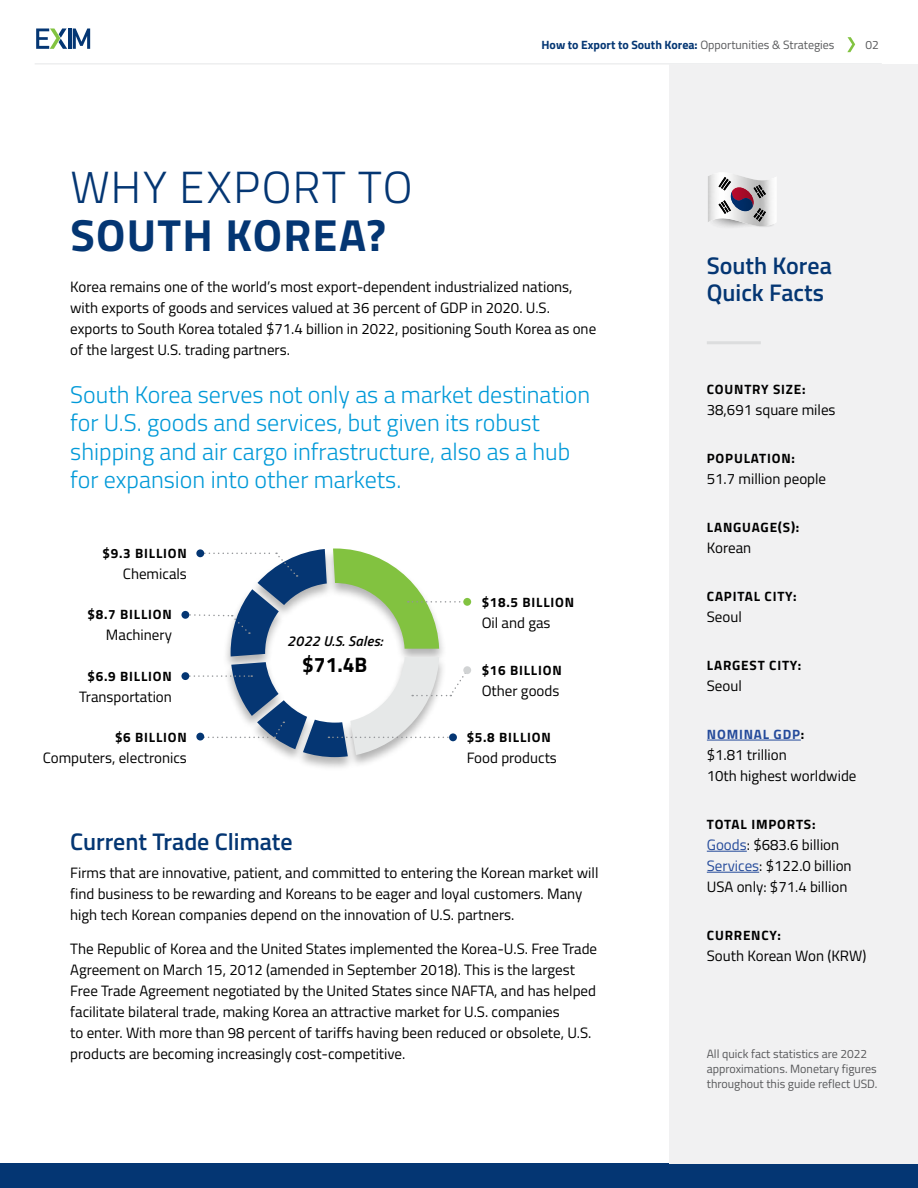
<style>
.page{position:relative;width:918px;height:1188px;background:#fff}
.page>*{position:absolute;margin:0;border:0;box-sizing:border-box;transform-origin:0 0}
.t1{font:300 45px/48px "Titillium Web";letter-spacing:.035em;color:#043673}
.p__Callout_In-Text{font:300 24px/28.5px "Titillium Web";color:#0099d8}
.t2{font:600 24px/27px "Titillium Web";color:#043673}
.t3{font:700 21px "Titillium Web";color:#000}
.t4{font:15px/21px "Titillium Web";color:#000}
.t5{font:italic 600 14.25px "Titillium Web";letter-spacing:.02em;color:#000}
.t6{font:700 13.5px "Titillium Web";letter-spacing:.06em;color:#000}
.t7{font:700 13.5px "Titillium Web";letter-spacing:.06em;color:#254b9b}
.Running_Head{font:12px/15px "Titillium Web";color:#58595b}
.t8{font:700 12px "Titillium Web";color:#043673}
.s1{font-weight:400;color:#58595b}
.s2{font-weight:700}
.s3{color:#000}
.s4{color:#254b9b}
</style>
<div class="page">
<svg style="left:847px;top:37px;width:8px;height:15px"></svg>
<hr style="left:35px;top:63px;width:847px;height:2px;background:#e6e7e8">
<hr style="left:68px;top:28px;width:3px;height:21px;background:#043673">
<svg style="left:73px;top:28px;width:17px;height:21px"></svg>
<svg style="left:36px;top:28px;width:31px;height:21px"></svg>
<div style="left:0;top:1163px;width:918px;height:25px;background:#043673"></div>
<div style="left:223px;top:547px;width:224px;height:224px;background:#000;opacity:.3"></div>
<div style="left:670px;top:64px;width:248px;height:1099px;background:#f1f1f2"></div>
<hr style="left:707px;top:740px;width:94px;height:1px;background:#254b9b">
<hr style="left:707px;top:851px;width:40px;height:1px;background:#254b9b">
<hr style="left:707px;top:872px;width:52px;height:1px;background:#254b9b">
<hr style="left:707px;top:341px;width:54px;height:3px;background:#dcddde">
<svg style="left:185px;top:548px;width:283px;height:209px"></svg>
<div style="left:181px;top:611px;width:8px;height:8px;background:#043673;border-radius:50%"></div>
<div style="left:196px;top:549px;width:8px;height:8px;background:#043673;border-radius:50%"></div>
<div style="left:196px;top:733px;width:8px;height:8px;background:#043673;border-radius:50%"></div>
<div style="left:181px;top:672px;width:8px;height:8px;background:#043673;border-radius:50%"></div>
<div style="left:449px;top:733px;width:8px;height:8px;background:#043673;border-radius:50%"></div>
<div style="left:463px;top:666px;width:8px;height:8px;background:#d1d3d4;border-radius:50%"></div>
<div style="left:463px;top:598px;width:8px;height:8px;background:#82c341;border-radius:50%"></div>
<svg style="left:708px;top:172px;width:68px;height:55px"></svg>
<p class="t8" style="left:542px;top:36px;width:294px">How to Export to South Korea: <span class="s1">Opportunities &amp; Strategies</span></p>
<p class="Running_Head" style="left:866px;top:37px;width:15px">02</p>
<h2 class="t1" style="left:70px;top:161px;width:344px">WHY EXPORT TO<br><span class="s2">SOUTH KOREA?</span></h2>
<p class="t4" style="left:70px;top:276px;width:528px">Korea remains one of the world’s most export-dependent industrialized nations, with exports of goods and services valued at 36 percent of GDP in 2020. U.S. exports to South Korea totaled $71.4 billion in 2022, positioning South Korea as one of the largest U.S. trading partners.</p>
<p class="p__Callout_In-Text" style="left:70px;top:379px;width:522px">South Korea serves not only as a market destination for U.S. goods and services, but given its robust shipping and air cargo infrastructure, also as a hub for expansion into other markets.</p>
<h4 class="t6" style="left:103px;top:543px;width:86px">$9.3 BILLION</h4>
<p class="t4" style="left:123px;top:562px;width:66px">Chemicals</p>
<h4 class="t6" style="left:88px;top:604px;width:86px">$8.7 BILLION</h4>
<p class="t4" style="left:106px;top:624px;width:68px">Machinery</p>
<h4 class="t6" style="left:88px;top:666px;width:86px">$6.9 BILLION</h4>
<p class="t4" style="left:79px;top:685px;width:94px">Transportation</p>
<h4 class="t6" style="left:115px;top:727px;width:73px">$6 BILLION</h4>
<p class="t4" style="left:43px;top:746px;width:146px">Computers, electronics</p>
<h3 class="t5" style="left:287px;top:630px;width:97px">2022 U.S. Sales:</h3>
<h3 class="t3" style="left:302px;top:649px;width:67px">$71.4B</h3>
<h4 class="t6" style="left:482px;top:592px;width:94px">$18.5 BILLION</h4>
<p class="t4" style="left:482px;top:612px;width:70px">Oil and gas</p>
<h4 class="t6" style="left:482px;top:660px;width:82px">$16 BILLION</h4>
<p class="t4" style="left:482px;top:679px;width:79px">Other goods</p>
<h4 class="t6" style="left:467px;top:727px;width:86px">$5.8 BILLION</h4>
<p class="t4" style="left:467px;top:746px;width:92px">Food products</p>
<h3 class="t2" style="left:70px;top:827px;width:224px">Current Trade Climate</h3>
<p class="t4" style="left:70px;top:861px;width:530px">Firms that are innovative, patient, and committed to entering the Korean market will find business to be rewarding and Koreans to be eager and loyal customers. Many high tech Korean companies depend on the innovation of U.S. partners.</p>
<p class="t4" style="left:70px;top:938px;width:529px">The Republic of Korea and the United States implemented the Korea-U.S. Free Trade Agreement on March 15, 2012 (amended in September 2018). This is the largest Free Trade Agreement negotiated by the United States since NAFTA, and has helped facilitate bilateral trade, making Korea an attractive market for U.S. companies<br>to enter. With more than 98 percent of tariffs having been reduced or obsolete, U.S. products are becoming increasingly cost-competitive.</p>
<h3 class="t2" style="left:707px;top:251px;width:127px">South Korea<br>Quick Facts</h3>
<h4 class="t6" style="left:707px;top:379px;width:100px">COUNTRY SIZE:</h4>
<p class="t4" style="left:707px;top:398px;width:130px">38,691 square miles</p>
<h4 class="t6" style="left:707px;top:448px;width:90px">POPULATION:</h4>
<p class="t4" style="left:707px;top:467px;width:121px">51.7 million people</p>
<h4 class="t6" style="left:707px;top:517px;width:94px">LANGUAGE(S):</h4>
<p class="t4" style="left:707px;top:536px;width:46px">Korean</p>
<h4 class="t6" style="left:707px;top:586px;width:91px">CAPITAL CITY:</h4>
<p class="t4" style="left:707px;top:605px;width:37px">Seoul</p>
<h4 class="t6" style="left:707px;top:655px;width:96px">LARGEST CITY:</h4>
<p class="t4" style="left:707px;top:674px;width:37px">Seoul</p>
<h4 class="t7" style="left:707px;top:724px;width:99px">NOMINAL GDP<span class="s3">:</span></h4>
<p class="t4" style="left:707px;top:743px;width:151px">$1.81 trillion<br>10th highest worldwide</p>
<h4 class="t6" style="left:707px;top:814px;width:110px">TOTAL IMPORTS:</h4>
<p class="t4" style="left:707px;top:833px;width:146px"><span class="s4">Goods</span>: $683.6 billion<br><span class="s4">Services</span>: $122.0 billion<br>USA only: $71.4 billion</p>
<h4 class="t6" style="left:707px;top:925px;width:75px">CURRENCY:</h4>
<p class="t4" style="left:707px;top:944px;width:161px">South Korean Won (KRW)</p>
<p class="Running_Head" style="left:707px;top:1045px;width:172px">All quick fact statistics are 2022 approximations. Monetary figures throughout this guide reflect USD.</p>
</div>
